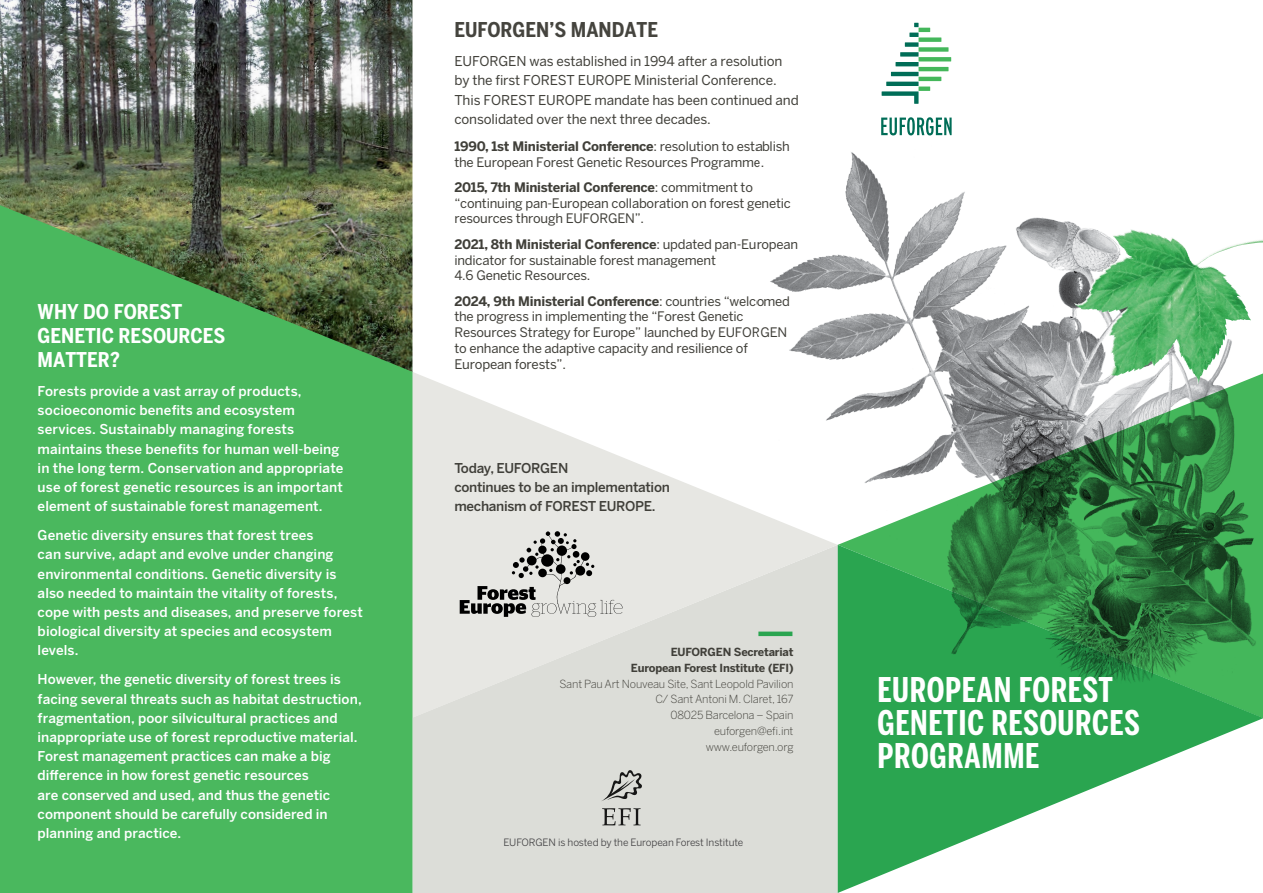
<style>
.page{position:relative;width:1263px;height:893px;background:#fff}
.page>*{position:absolute;margin:0;border:0;box-sizing:border-box;transform-origin:0 0}
.t1{font:700 33.75px/33px "Benton Sans Comp";letter-spacing:.02em;color:#fff}
.t2{font:700 20.25px/24px "Benton Sans Cond";color:#fff}
.t3{font:700 20.25px "Benton Sans Cond";color:#45443e}
.t4{font:500 13.5px/19.2px "Benton Sans";letter-spacing:.005em;color:#fff}
.t5{font:13.5px/19.2px "Benton Sans";letter-spacing:-.01em;color:#403f39}
.t6{font:500 13.5px/19.2px "Benton Sans";letter-spacing:-.02em;color:#403f39}
.t7{font:13.2px "Benton Sans";letter-spacing:-.015em;color:#403f39}
.t8{font:13.05px/15.6px "Benton Sans";letter-spacing:-.015em;color:#403f39}
.t9{font:300 11.1px/15.8px "Benton Sans";letter-spacing:-.015em;color:#403f39;text-align:right}
.t10{font:700 11.1px/15.8px "Benton Sans";letter-spacing:-.015em;color:#403f39;text-align:right}
.t11{font:10.05px "Benton Sans";letter-spacing:-.01em;color:#414042}
.s1{font-weight:700}
.s2{font-size:13.2px}
</style>
<div class="page">
<div style="left:412px;top:718px;width:426px;height:175px;background:#dcddd8"></div>
<img style="left:0;top:0;width:412px;height:205px">
<svg style="left:412px;top:371px;width:345px;height:347px;fill:#e7e7e3"></svg>
<svg style="left:838px;top:748px;width:353px;height:145px"></svg>
<svg style="left:0;top:205px;width:412px;height:688px;background:#4cae5a"></svg>
<img style="left:757px;top:135px;width:506px;height:613px">
<svg style="left:881px;top:117px;width:71px;height:18px"></svg>
<svg style="left:882px;top:23px;width:69px;height:81px"></svg>
<hr style="left:758px;top:632px;width:34px;height:4px;background:#2aa550">
<svg style="left:602px;top:808px;width:39px;height:17px"></svg>
<svg style="left:601px;top:770px;width:41px;height:31px"></svg>
<img style="left:1089px;top:229px;width:43px;height:63px">
<svg style="left:460px;top:531px;width:162px;height:86px;background:#c1c1be"></svg>
<h2 class="t3" style="left:454px;top:17px;width:205px">EUFORGEN’S MANDATE</h2>
<p class="t5" style="left:454px;top:52px;width:346px">EUFORGEN was established in 1994 after a resolution by the first FOREST EUROPE Ministerial Conference.<br>This FOREST EUROPE mandate has been continued and consolidated over the next three decades.</p>
<p class="t8" style="left:454px;top:138px;width:337px"><span class="s1">1990, 1st Ministerial Conference</span>: resolution to establish the European Forest Genetic Resources Programme.</p>
<p class="t8" style="left:454px;top:179px;width:338px"><span class="s1">2015, 7th Ministerial Conference</span>: commitment to “continuing pan-European collaboration on forest genetic resources through EUFORGEN”.</p>
<p class="t8" style="left:454px;top:236px;width:345px"><span class="s1">2021, 8th Ministerial Conference</span>: updated pan-European indicator for sustainable forest management<br>4.6 Genetic Resources.</p>
<p class="t8" style="left:454px;top:293px;width:337px"><span class="s1">2024, 9th Ministerial Conference</span>: countries “welcomed the progress in implementing the “Forest Genetic Resources Strategy for Europe” launched by EUFORGEN to enhance the adaptive cap<span class="s2">acity and resilience of</span></p>
<p class="t7" style="left:454px;top:356px;width:113px">European forests”.</p>
<h2 class="t2" style="left:38px;top:300px;width:189px">WHY DO FOREST<br>GENETIC RESOURCES<br>MATTER?</h2>
<p class="t4" style="left:38px;top:382px;width:307px">Forests provide a vast array of products, socioeconomic benefits and ecosystem services. Sustainably managing forests maintains these benefits for human well-being in the long term. Conservation and appropriate use of forest genetic resources is an important element of sustainable forest management.</p>
<p class="t4" style="left:38px;top:526px;width:327px">Genetic diversity ensures that forest trees<br>can survive, adapt and evolve under changing environmental conditions. Genetic diversity is also needed to maintain the vitality of forests, cope with pests and diseases, and preserve forest biological diversity at species and ecosystem levels.</p>
<p class="t4" style="left:38px;top:670px;width:326px">However, the genetic diversity of forest trees is facing several threats such as habitat destruction, fragmentation, poor silvicultural practices and inappropriate use of forest reproductive material.<br>Forest management practices can make a big difference in how forest genetic resources<br>are conserved and used, and thus the genetic component should be carefully considered in planning and practice.</p>
<h1 class="t1" style="left:877px;top:673px;width:264px">EUROPEAN FOREST<br>GENETIC RESOURCES<br>PROGRAMME</h1>
<p class="t6" style="left:454px;top:458px;width:217px">Today, EUFORGEN<br>continues to be an implementation mechanism of FOREST EUROPE.</p>
<p class="t10" style="left:631px;top:644px;width:164px">EUFORGEN Secretariat<br>European Forest Institute (EFI)</p>
<p class="t9" style="left:559px;top:676px;width:235px">Sant Pau Art Nouveau Site, Sant Leopold Pavilion<br>C/ Sant Antoni M. Claret, 167<br>08025 Barcelona – Spain<br>euforgen@efi.int<br>www.euforgen.org</p>
<p class="t11" style="left:503px;top:836px;width:242px">EUFORGEN is hosted by the European Forest Institute</p>
</div>
